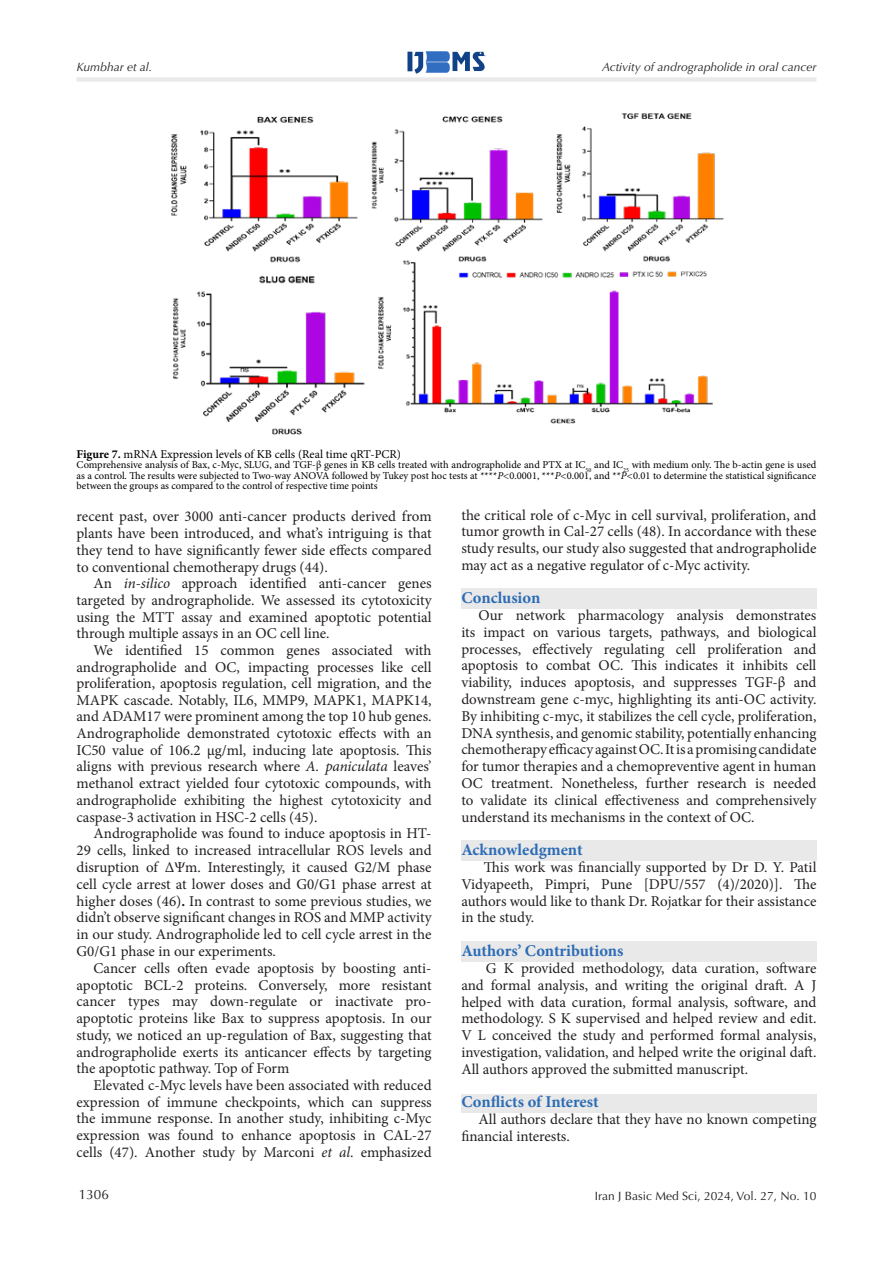
<style>
.page{position:relative;width:893px;height:1263px;background:#fff}
.page>*{position:absolute;margin:0;border:0;box-sizing:border-box;transform-origin:0 0}
.t1{font:700 16.5px "Minion Pro";color:#2d6cb5}
.t2{font:15px/16.8px "Minion Pro";letter-spacing:-.005em;color:#231f20;text-align:justify}
.t3{font:13.5px "Optima LT Std";color:#231f20}
.t4{font:12px "Minion Pro";color:#000}
.t5{font:italic 12px "Optima LT Std";color:#231f20}
.t6{font:12px "Optima LT Std";color:#231f20}
.t7{font:10.5px/10.4px "Minion Pro";letter-spacing:-.005em;color:#000;text-align:justify}
.s1{font-weight:700}
.s2{font-style:italic}
</style>
<div class="page">
<div style="left:77px;top:77px;width:739px;height:5px;background:#e9e9e9"></div>
<img style="left:407px;top:51px;width:79px;height:23px">
<div style="left:461px;top:588px;width:355px;height:21px;background:#e9e9e9"></div>
<div style="left:461px;top:840px;width:355px;height:21px;background:#e9e9e9"></div>
<div style="left:461px;top:941px;width:355px;height:21px;background:#e9e9e9"></div>
<div style="left:461px;top:1094px;width:355px;height:18px;background:#e9e9e9"></div>
<img style="left:171px;top:113px;width:553px;height:322px">
<p class="t5" style="left:77px;top:60px;width:77px">Kumbhar et al.</p>
<p class="t5" style="left:602px;top:60px;width:216px">Activity of andrographolide in oral cancer</p>
<p class="t4" style="left:77px;top:446px;width:326px"><span class="s1">Figure 7.</span> mRNA Expression levels of KB cells (Real time qRT-PCR)</p>
<p class="t7" style="left:77px;top:460px;width:741px">Comprehensive analysis of Bax, c-Myc, SLUG, and TGF-β genes in KB cells treated with andrographolide and PTX at IC<sub>50</sub> and IC<sub>25</sub> with medium only. The b-actin gene is used as a control. The results were subjected to Two-way ANOVA followed by Tukey post hoc tests at ****<span class="s2">P&lt;</span>0.0001, ***<span class="s2">P&lt;</span>0.001, and **<span class="s2">P&lt;</span>0.01 to determine the statistical significance between the groups as compared to the control of respective time points</p>
<p class="t2" style="left:77px;top:508px;width:357px">recent past, over 3000 anti-cancer products derived from plants have been introduced, and what’s intriguing is that they tend to have significantly fewer side effects compared to conventional chemotherapy drugs (44).</p>
<p class="t2" style="left:77px;top:575px;width:357px;text-indent:17px">An <span class="s2">in-silico</span> approach identified anti-cancer genes targeted by andrographolide. We assessed its cytotoxicity using the MTT assay and examined apoptotic potential through multiple assays in an OC cell line.</p>
<p class="t2" style="left:77px;top:642px;width:357px;text-indent:17px">We identified 15 common genes associated with andrographolide and OC, impacting processes like cell proliferation, apoptosis regulation, cell migration, and the MAPK cascade. Notably, IL6, MMP9, MAPK1, MAPK14, and ADAM17 were prominent among the top 10 hub genes.<br>Andrographolide demonstrated cytotoxic effects with an IC50 value of 106.2 µg/ml, inducing late apoptosis. This aligns with previous research where <span class="s2">A. paniculata</span> leaves’ methanol extract yielded four cytotoxic compounds, with andrographolide exhibiting the highest cytotoxicity and caspase-3 activation in HSC-2 cells (45).</p>
<p class="t2" style="left:77px;top:825px;width:357px;text-indent:17px">Andrographolide was found to induce apoptosis in HT-29 cells, linked to increased intracellular ROS levels and disruption of ΔΨm. Interestingly, it caused G2/M phase cell cycle arrest at lower doses and G0/G1 phase arrest at higher doses (46)<span class="s1">.</span> In contrast to some previous studies, we didn’t observe significant changes in ROS and MMP activity in our study. Andrographolide led to cell cycle arrest in the G0/G1 phase in our experiments.</p>
<p class="t2" style="left:77px;top:960px;width:357px;text-indent:17px">Cancer cells often evade apoptosis by boosting anti&shy;apoptotic BCL-2 proteins. Conversely, more resistant cancer types may down-regulate or inactivate pro&shy;apoptotic proteins like Bax to suppress apoptosis. In our study, we noticed an up-regulation of Bax, suggesting that andrographolide exerts its anticancer effects by targeting the apoptotic pathway. Top of Form</p>
<p class="t2" style="left:77px;top:1077px;width:357px;text-indent:17px">Elevated c-Myc levels have been associated with reduced expression of immune checkpoints, which can suppress the immune response. In another study, inhibiting c-Myc expression was found to enhance apoptosis in CAL-27 cells (47). Another study by Marconi <span class="s2">et al</span>. emphasized</p>
<p class="t3" style="left:79px;top:1187px;width:32px">1306</p>
<p class="t2" style="left:461px;top:507px;width:357px">the critical role of c-Myc in cell survival, proliferation, and tumor growth in Cal-27 cells (48). In accordance with these study results, our study also suggested that andrographolide may act as a negative regulator of c-Myc activity.</p>
<p class="t1" style="left:461px;top:586px;width:81px">Conclusion</p>
<p class="t2" style="left:461px;top:607px;width:357px;text-indent:17px">Our network pharmacology analysis demonstrates its impact on various targets, pathways, and biological processes, effectively regulating cell proliferation and apoptosis to combat OC. This indicates it inhibits cell viability, induces apoptosis, and suppresses TGF-β and downstream gene c-myc, highlighting its anti-OC activity.<br>By inhibiting c-myc, it stabilizes the cell cycle, proliferation, DNA synthesis, and genomic stability, potentially enhancing chemotherapy efficacy against OC. It is a promising candidate for tumor therapies and a chemopreventive agent in human OC treatment. Nonetheless, further research is needed to validate its clinical effectiveness and comprehensively understand its mechanisms in the context of OC.</p>
<p class="t1" style="left:461px;top:838px;width:123px">Acknowledgment</p>
<p class="t2" style="left:461px;top:859px;width:357px;text-indent:22px">This work was financially supported by Dr D. Y. Patil Vidyapeeth, Pimpri, Pune [DPU/557 (4)/2020)]. The authors would like to thank Dr. Rojatkar for their assistance in the study.</p>
<p class="t1" style="left:461px;top:939px;width:164px">Authors’ Contributions</p>
<p class="t2" style="left:461px;top:960px;width:357px;text-indent:24px">G K provided methodology, data curation, software and formal analysis, and writing the original draft. A J helped with data curation, formal analysis, software, and methodology. S K supervised and helped review and edit.<br>V L conceived the study and performed formal analysis, investigation, validation, and helped write the original daft.<br>All authors approved the submitted manuscript.</p>
<p class="t1" style="left:461px;top:1090px;width:139px">Conflicts of Interest</p>
<p class="t2" style="left:461px;top:1111px;width:357px;text-indent:17px">All authors declare that they have no known competing financial interests.</p>
<p class="t6" style="left:595px;top:1188px;width:223px">Iran J Basic Med Sci, 2024, Vol. 27, No. 10</p>
</div>
